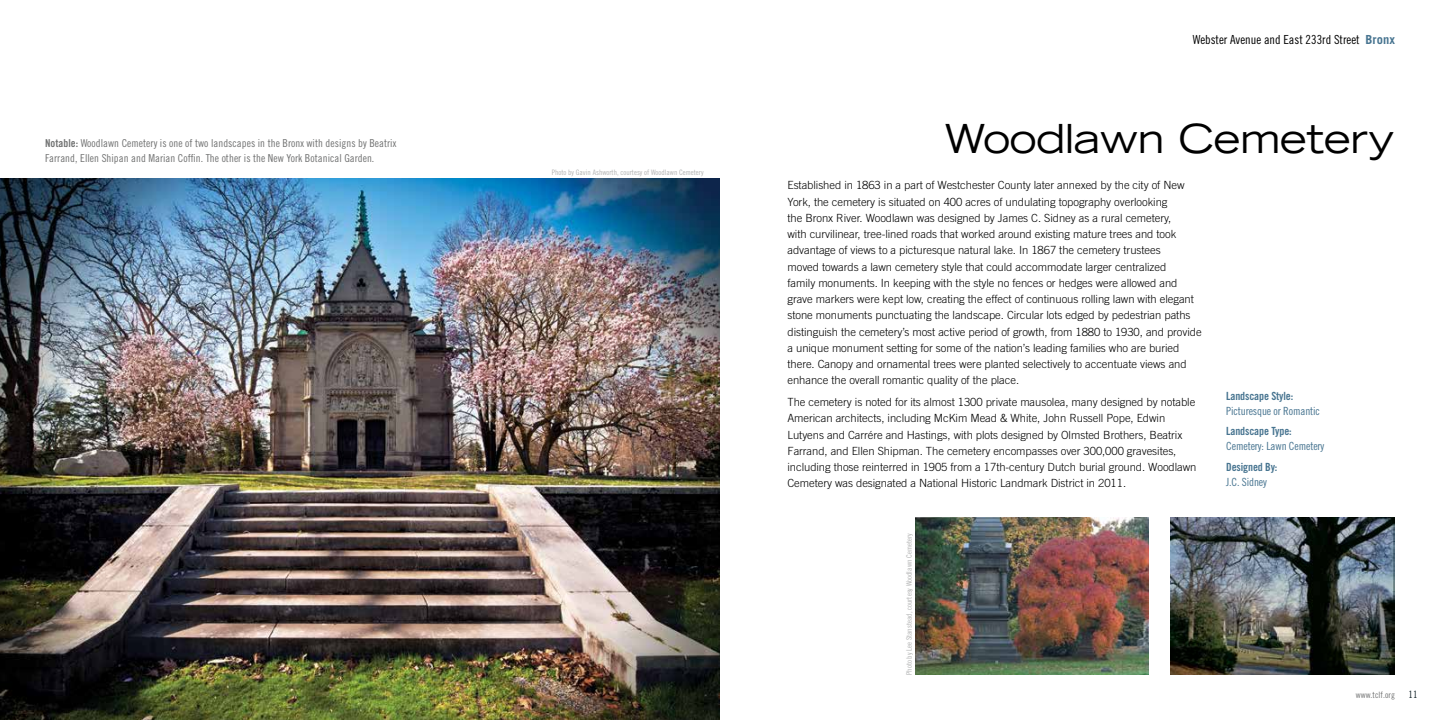
<style>
.page{position:relative;width:1440px;height:720px;background:#fff}
.page>*{position:absolute;margin:0;border:0;box-sizing:border-box;transform-origin:0 0}
.t1{font:expanded 40px "Trade Gothic LT Std";letter-spacing:-.005em;color:#000}
.t2{font:12.5px "Trade Gothic LT Std Cn 18";color:#000}
.t3{font:300 11.25px/16.2px "Trade Gothic LT Std";letter-spacing:-.005em;color:#000}
.t4{font:11.25px "Trade Gothic LT Std Cn 18";letter-spacing:-.01em;color:#477490}
.t5{font:11.25px "Trade Gothic LT Std Bd Cn 20";letter-spacing:-.01em;color:#477490}
.t6{font:11px/15px "Trade Gothic LT Std Cn 18";letter-spacing:.005em;color:#717272}
.t7{font:10px "Trade Gothic LT Std Cn 18";color:#132229}
.t8{font:8.75px "Trade Gothic LT Std Cn 18";letter-spacing:.01em;color:#717272}
.t9{font:7.5px "Trade Gothic LT Std Cn 18";letter-spacing:.005em;color:#b0b1b1}
.s1{font-family:"Trade Gothic LT Std Bd Cn 20"}
.s2{font-family:"Trade Gothic LT Std";font-weight:700;color:#477490}
</style>
<div class="page">
<img style="left:1171px;top:518px;width:224px;height:157px">
<img style="left:915px;top:518px;width:234px;height:157px">
<img style="left:0;top:179px;width:720px;height:541px">
<p class="t6" style="left:45px;top:135px;width:353px"><span class="s1">Notable:</span> Woodlawn Cemetery is one of two landscapes in the Bronx with designs by Beatrix<br>Farrand, Ellen Shipan and Marian Coffin. The other is the New York Botanical Garden.</p>
<p class="t9" style="left:552px;top:168px;width:153px">Photo by Gavin Ashworth, courtesy of Woodlawn Cemetery</p>
<p class="t2" style="left:1193px;top:32px;width:204px">Webster Avenue and East 233rd Street <span class="s2">Bronx</span></p>
<h1 class="t1" style="left:945px;top:112px;width:451px">Woodlawn Cemetery</h1>
<p class="t3" style="left:788px;top:177px;width:416px">Established in 1863 in a part of Westchester County later annexed by the city of New York, the cemetery is situated on 400 acres of undulating topography overlooking<br>the Bronx River. Woodlawn was designed by James C. Sidney as a rural cemetery,<br>with curvilinear, tree-lined roads that worked around existing mature trees and took advantage of views to a picturesque natural lake. In 1867 the cemetery trustees<br>moved towards a lawn cemetery style that could accommodate larger centralized<br>family monuments. In keeping with the style no fences or hedges were allowed and grave markers were kept low, creating the effect of continuous rolling lawn with elegant stone monuments punctuating the landscape. Circular lots edged by pedestrian paths distinguish the cemetery’s most active period of growth, from 1880 to 1930, and provide a unique monument setting for some of the nation’s leading families who are buried there. Canopy and ornamental trees were planted selectively to accentuate views and enhance the overall romantic quality of the place.</p>
<p class="t3" style="left:788px;top:394px;width:410px">The cemetery is noted for its almost 1300 private mausolea, many designed by notable American architects, including McKim Mead &amp; White, John Russell Pope, Edwin Lutyens and Carrére and Hastings, with plots designed by Olmsted Brothers, Beatrix Farrand, and Ellen Shipman. The cemetery encompasses over 300,000 gravesites, including those reinterred in 1905 from a 17th-century Dutch burial ground. Woodlawn Cemetery was designated a National Historic Landmark District in 2011.</p>
<p class="t5" style="left:1226px;top:389px;width:69px">Landscape Style:</p>
<p class="t4" style="left:1226px;top:404px;width:95px">Picturesque or Romantic</p>
<p class="t5" style="left:1226px;top:425px;width:67px">Landscape Type:</p>
<p class="t4" style="left:1226px;top:440px;width:100px">Cemetery: Lawn Cemetery</p>
<p class="t5" style="left:1226px;top:460px;width:53px">Designed By:</p>
<p class="t4" style="left:1226px;top:475px;width:42px">J.C. Sidney</p>
<p class="t9" style="left:905px;top:675px;width:143px;rotate:-90deg">Photo by Lee Stanstead, courtesy Woodlawn Cemetery</p>
<p class="t8" style="left:1356px;top:689px;width:41px">www.tclf.org</p>
<p class="t7" style="left:1409px;top:688px;width:10px">11</p>
</div>
